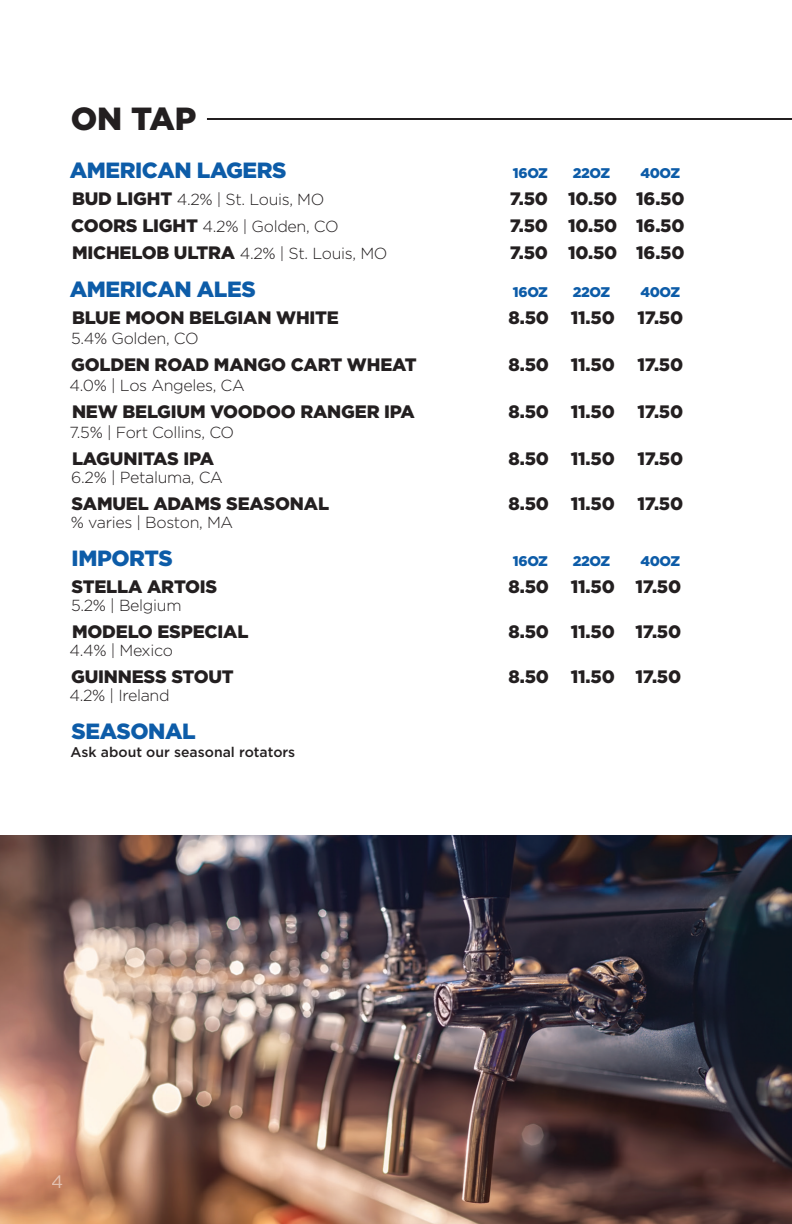
<style>
.page{position:relative;width:792px;height:1224px;background:#fff}
.page>*{position:absolute;margin:0;border:0;box-sizing:border-box;transform-origin:0 0}
.t1{font:900 32px "Gotham";color:#231f20}
.SUBHEADER{font:900 22px "Gotham";letter-spacing:-.02em;color:#0d5ca8}
.ITEM__BEER{font:900 18px "Gotham";letter-spacing:-.01em;color:#231f20}
.t2{font:18px "Gotham";color:#fff}
.ITEM__BEER-2{font:300 16px "Gotham";letter-spacing:-.02em;color:#231f20}
.DESCRIPTION{font:300 16px "Gotham";letter-spacing:-.02em;color:#231f20}
.SUBHEADER-2{font:900 14px "Gotham";letter-spacing:-.02em;color:#0d5ca8}
.t3{font:500 14px "Gotham";color:#231f20}
.s1{font-weight:900;font-size:18px}
</style>
<div class="page">
<img style="left:0;top:835px;width:792px;height:389px">
<hr style="left:207px;top:118px;width:585px;height:2px;background:#231f20">
<p class="t1" style="left:71px;top:96px;width:127px">ON TAP</p>
<p class="SUBHEADER" style="left:70px;top:155px;width:218px">AMERICAN LAGERS</p>
<p class="SUBHEADER-2" style="left:513px;top:163px;width:37px">16OZ</p>
<p class="SUBHEADER-2" style="left:573px;top:163px;width:39px">22OZ</p>
<p class="SUBHEADER-2" style="left:640px;top:163px;width:41px">40OZ</p>
<p class="ITEM__BEER-2" style="left:72px;top:189px;width:254px"><span class="s1">BUD LIGHT</span> 4.2% | St. Louis, MO</p>
<p class="ITEM__BEER" style="left:510px;top:186px;width:176px">7.50 10.50 16.50</p>
<p class="ITEM__BEER-2" style="left:71px;top:216px;width:269px"><span class="s1">COORS LIGHT</span> 4.2% | Golden, CO</p>
<p class="ITEM__BEER" style="left:510px;top:213px;width:176px">7.50 10.50 16.50</p>
<p class="ITEM__BEER-2" style="left:72px;top:243px;width:317px"><span class="s1">MICHELOB ULTRA</span> 4.2% | St. Louis, MO</p>
<p class="ITEM__BEER" style="left:510px;top:240px;width:176px">7.50 10.50 16.50</p>
<p class="SUBHEADER" style="left:70px;top:274px;width:187px">AMERICAN ALES</p>
<p class="SUBHEADER-2" style="left:513px;top:282px;width:37px">16OZ</p>
<p class="SUBHEADER-2" style="left:573px;top:282px;width:39px">22OZ</p>
<p class="SUBHEADER-2" style="left:640px;top:282px;width:41px">40OZ</p>
<p class="ITEM__BEER" style="left:72px;top:305px;width:268px">BLUE MOON BELGIAN WHITE</p>
<p class="ITEM__BEER" style="left:509px;top:305px;width:108px">8.50 11.50</p>
<p class="ITEM__BEER" style="left:638px;top:305px;width:47px">17.50</p>
<p class="DESCRIPTION" style="left:71px;top:328px;width:129px">5.4% Golden, CO</p>
<p class="ITEM__BEER" style="left:71px;top:352px;width:347px">GOLDEN ROAD MANGO CART WHEAT</p>
<p class="ITEM__BEER" style="left:509px;top:352px;width:108px">8.50 11.50</p>
<p class="ITEM__BEER" style="left:638px;top:352px;width:47px">17.50</p>
<p class="DESCRIPTION" style="left:69px;top:375px;width:177px">4.0% | Los Angeles, CA</p>
<p class="ITEM__BEER" style="left:72px;top:399px;width:344px">NEW BELGIUM VOODOO RANGER IPA</p>
<p class="ITEM__BEER" style="left:509px;top:399px;width:108px">8.50 11.50</p>
<p class="ITEM__BEER" style="left:638px;top:399px;width:47px">17.50</p>
<p class="DESCRIPTION" style="left:69px;top:422px;width:166px">7.5% | Fort Collins, CO</p>
<p class="ITEM__BEER" style="left:72px;top:446px;width:144px">LAGUNITAS IPA</p>
<p class="ITEM__BEER" style="left:509px;top:446px;width:108px">8.50 11.50</p>
<p class="ITEM__BEER" style="left:638px;top:446px;width:47px">17.50</p>
<p class="ITEM__BEER-2" style="left:71px;top:467px;width:153px">6.2% | Petaluma, CA</p>
<p class="ITEM__BEER" style="left:72px;top:491px;width:259px">SAMUEL ADAMS SEASONAL</p>
<p class="ITEM__BEER" style="left:509px;top:491px;width:108px">8.50 11.50</p>
<p class="ITEM__BEER" style="left:638px;top:491px;width:47px">17.50</p>
<p class="DESCRIPTION" style="left:71px;top:512px;width:164px">% varies | Boston, MA</p>
<p class="SUBHEADER" style="left:72px;top:543px;width:103px">IMPORTS</p>
<p class="SUBHEADER-2" style="left:513px;top:551px;width:37px">16OZ</p>
<p class="SUBHEADER-2" style="left:573px;top:551px;width:39px">22OZ</p>
<p class="SUBHEADER-2" style="left:640px;top:551px;width:41px">40OZ</p>
<p class="ITEM__BEER" style="left:72px;top:574px;width:147px">STELLA ARTOIS</p>
<p class="ITEM__BEER" style="left:509px;top:574px;width:174px">8.50 11.50 17.50</p>
<p class="ITEM__BEER-2" style="left:71px;top:595px;width:112px">5.2% | Belgium</p>
<p class="ITEM__BEER" style="left:72px;top:619px;width:178px">MODELO ESPECIAL</p>
<p class="ITEM__BEER" style="left:509px;top:619px;width:174px">8.50 11.50 17.50</p>
<p class="DESCRIPTION" style="left:69px;top:640px;width:105px">4.4% | Mexico</p>
<p class="ITEM__BEER" style="left:71px;top:664px;width:164px">GUINNESS STOUT</p>
<p class="ITEM__BEER" style="left:509px;top:664px;width:174px">8.50 11.50 17.50</p>
<p class="DESCRIPTION" style="left:69px;top:685px;width:102px">4.2% | Ireland</p>
<p class="SUBHEADER" style="left:72px;top:716px;width:126px">SEASONAL</p>
<p class="t3" style="left:70px;top:742px;width:226px">Ask about our seasonal rotators</p>
<p class="t2" style="left:52px;top:1170px;width:14px">4</p>
</div>
